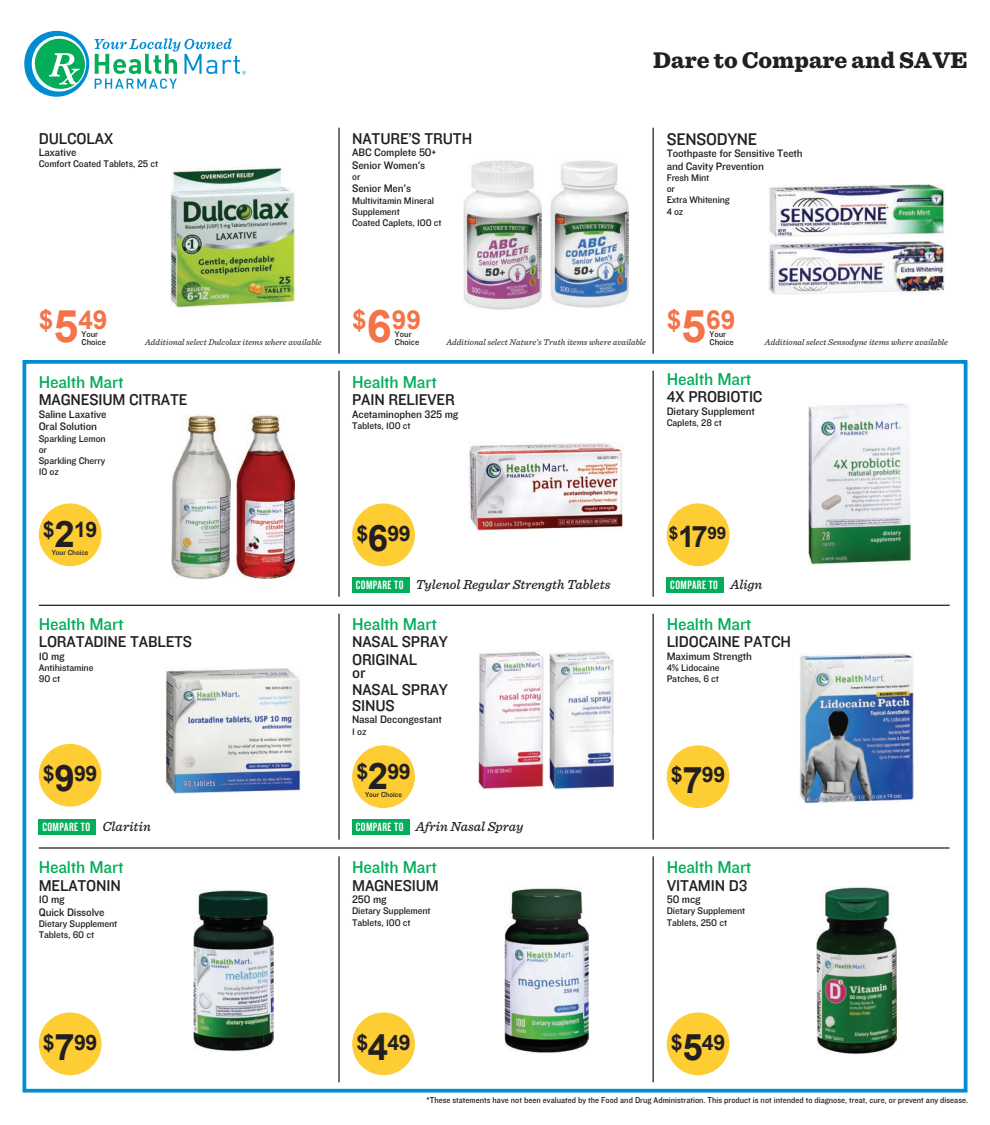
<style>
.page{position:relative;width:990px;height:1125px;background:#fff}
.page>*{position:absolute;margin:0;border:0;box-sizing:border-box;transform-origin:0 0}
.t1{font:700 26.25px "Arial";color:#f37449}
.t2{font:900 23.75px "Sentinel";color:#231f20}
.t3{font:700 21.38px "Arial";letter-spacing:-.02em;color:#231f20}
.t4{font:17.88px "Knockout 31 Junior Middlewt";letter-spacing:-.01em;color:#03ad59}
.t5{font:17.5px "Knockout 31 Junior Middlewt";letter-spacing:-.015em;color:#231f20}
.t6{font:700 17.25px "Arial";color:#231f20}
.t7{font:16.25px/16.2px "Knockout 31 Junior Middlewt";letter-spacing:-.01em;color:#231f20}
.t8{font:italic 500 13.62px "Sentinel";color:#231f20}
.t9{font:12.5px "Knockout 48 Featherweight";letter-spacing:.04em;color:#fff}
.t10{font:11.25px/12.5px "Knockout 31 Junior Middlewt";letter-spacing:-.01em;color:#231f20}
.t11{font:10px/11.2px "Knockout 31 Junior Middlewt";letter-spacing:-.01em;color:#231f20}
.t12{font:italic 8.75px "Sentinel";color:#231f20}
.t13{font:8.75px "Knockout 31 Junior Middlewt";color:#231f20;scale:.96 1}
.t14{font:8.75px/7.5px "Knockout 31 Junior Middlewt";color:#231f20}
.t15{font:7.5px "Knockout 31 Junior Middlewt";color:#231f20}
.s1{font-size:45px}
.s2{font-size:36.62px}
.s3{font-family:"Sentinel";font-weight:500;font-style:italic;font-size:13.62px;color:#231f20}
.s4{font-size:29.62px}
.s5{font-family:"Knockout 48 Featherweight";font-weight:400;font-style:normal;font-size:12.5px;color:#fff}
</style>
<div class="page">
<svg style="left:24px;top:31px;width:222px;height:66px"></svg>
<div style="left:22px;top:360px;width:946px;height:733px;border:4px solid #008dd1"></div>
<hr style="left:39px;top:605px;width:911px;height:1px;background:#231f20">
<hr style="left:39px;top:847px;width:911px;height:2px;background:#231f20">
<img style="left:170px;top:167px;width:124px;height:141px">
<img style="left:172px;top:415px;width:58px;height:165px">
<img style="left:237px;top:415px;width:58px;height:165px">
<img style="left:166px;top:668px;width:135px;height:125px">
<img style="left:194px;top:890px;width:79px;height:161px">
<img style="left:504px;top:888px;width:84px;height:165px">
<img style="left:817px;top:886px;width:80px;height:168px">
<img style="left:464px;top:160px;width:78px;height:150px">
<img style="left:551px;top:161px;width:78px;height:147px">
<img style="left:469px;top:442px;width:154px;height:88px">
<img style="left:809px;top:403px;width:101px;height:161px">
<img style="left:478px;top:651px;width:66px;height:139px">
<img style="left:549px;top:651px;width:65px;height:139px">
<img style="left:799px;top:653px;width:115px;height:151px">
<hr style="left:338px;top:371px;width:2px;height:226px;background:#231f20">
<hr style="left:338px;top:614px;width:2px;height:226px;background:#231f20">
<hr style="left:338px;top:856px;width:2px;height:226px;background:#231f20">
<hr style="left:338px;top:128px;width:2px;height:226px;background:#231f20">
<hr style="left:653px;top:128px;width:1px;height:226px;background:#231f20">
<hr style="left:653px;top:371px;width:1px;height:226px;background:#231f20">
<hr style="left:653px;top:614px;width:1px;height:226px;background:#231f20">
<hr style="left:653px;top:856px;width:1px;height:226px;background:#231f20">
<div style="left:39px;top:819px;width:57px;height:16px;background:#03ad59"></div>
<div style="left:352px;top:577px;width:57px;height:16px;background:#03ad59"></div>
<div style="left:352px;top:819px;width:57px;height:16px;background:#03ad59"></div>
<div style="left:667px;top:577px;width:57px;height:16px;background:#03ad59"></div>
<div style="left:39px;top:744px;width:63px;height:63px;background:#fecd33;border-radius:50%"></div>
<div style="left:39px;top:1012px;width:63px;height:63px;background:#fecd33;border-radius:50%"></div>
<div style="left:352px;top:1012px;width:63px;height:63px;background:#fecd33;border-radius:50%"></div>
<div style="left:667px;top:1012px;width:62px;height:63px;background:#fecd33;border-radius:50%"></div>
<div style="left:352px;top:503px;width:63px;height:63px;background:#fecd33;border-radius:50%"></div>
<div style="left:667px;top:503px;width:62px;height:63px;background:#fecd33;border-radius:50%"></div>
<div style="left:667px;top:745px;width:62px;height:63px;background:#fecd33;border-radius:50%"></div>
<div style="left:39px;top:503px;width:63px;height:63px;background:#fecd33;border-radius:50%"></div>
<div style="left:352px;top:745px;width:63px;height:63px;background:#fecd33;border-radius:50%"></div>
<img style="left:769px;top:184px;width:175px;height:53px">
<img style="left:769px;top:242px;width:175px;height:52px">
<h3 class="t7" style="left:39px;top:129px;width:76px">DULCOLAX</h3>
<p class="t10" style="left:39px;top:145px;width:39px">Laxative</p>
<p class="t11" style="left:39px;top:158px;width:121px">Comfort Coated Tablets, 25 ct</p>
<h3 class="t7" style="left:352px;top:129px;width:122px">NATURE’S TRUTH</h3>
<p class="t10" style="left:352px;top:145px;width:86px">ABC Complete 50+<br>Senior Women's</p>
<p class="t11" style="left:352px;top:170px;width:10px">or</p>
<p class="t10" style="left:352px;top:182px;width:60px">Senior Men's</p>
<p class="t11" style="left:352px;top:194px;width:91px">Multivitamin Mineral<br>Supplement<br>Coated Caplets, 100 ct</p>
<h2 class="t2" style="left:653px;top:41px;width:316px">Dare to Compare and SAVE</h2>
<h3 class="t5" style="left:667px;top:127px;width:92px">SENSODYNE</h3>
<p class="t10" style="left:667px;top:146px;width:138px">Toothpaste for Sensitive Teeth and Cavity Prevention</p>
<p class="t11" style="left:667px;top:171px;width:65px">Fresh Mint<br>or<br>Extra Whitening<br>4 oz</p>
<h1 class="t1" style="left:39px;top:303px;width:70px">$<span class="s1">5</span>49</h1>
<h1 class="t1" style="left:352px;top:303px;width:70px">$<span class="s1">6</span>99</h1>
<h1 class="t1" style="left:667px;top:303px;width:70px">$<span class="s1">5</span>69</h1>
<p class="t14" style="left:82px;top:330px;width:26px">Your<br>Choice</p>
<p class="t12" style="left:765px;top:336px;width:185px">Additional select Sensodyne items where available</p>
<p class="t14" style="left:395px;top:330px;width:26px">Your<br>Choice</p>
<p class="t14" style="left:710px;top:330px;width:26px">Your<br>Choice</p>
<p class="t12" style="left:145px;top:335px;width:178px">Additional select Dulcolax items where available</p>
<p class="t12" style="left:446px;top:335px;width:201px">Additional select Nature’s Truth items where available</p>
<h3 class="t4" style="left:39px;top:370px;width:86px">Health Mart</h3>
<h3 class="t7" style="left:39px;top:391px;width:150px">MAGNESIUM CITRATE</h3>
<p class="t10" style="left:39px;top:407px;width:69px">Saline Laxative<br>Oral Solution</p>
<p class="t11" style="left:39px;top:432px;width:68px">Sparkling Lemon or<br>Sparkling Cherry<br>10 oz</p>
<h3 class="t3" style="left:43px;top:515px;width:56px">$<span class="s2">2</span>19</h3>
<p class="t15" style="left:52px;top:548px;width:38px">Your Choice</p>
<h3 class="t4" style="left:39px;top:612px;width:86px">Health Mart</h3>
<h3 class="t7" style="left:39px;top:633px;width:155px">LORATADINE TABLETS</h3>
<p class="t10" style="left:39px;top:649px;width:27px">10 mg</p>
<p class="t11" style="left:39px;top:662px;width:56px">Antihistamine<br>90 ct</p>
<h3 class="t3" style="left:43px;top:759px;width:56px">$<span class="s2">9</span>99</h3>
<p class="t9" style="left:42px;top:819px;width:110px">COMPARE TO <span class="s3">Claritin</span></p>
<h3 class="t4" style="left:39px;top:855px;width:86px">Health Mart</h3>
<h3 class="t7" style="left:39px;top:876px;width:84px">MELATONIN</h3>
<p class="t10" style="left:39px;top:893px;width:67px">10 mg<br>Quick Dissolve</p>
<p class="t11" style="left:39px;top:917px;width:80px">Dietary Supplement<br>Tablets, 60 ct</p>
<h3 class="t4" style="left:352px;top:370px;width:86px">Health Mart</h3>
<h3 class="t7" style="left:352px;top:391px;width:104px">PAIN RELIEVER</h3>
<p class="t10" style="left:352px;top:407px;width:108px">Acetaminophen 325 mg</p>
<p class="t11" style="left:352px;top:420px;width:60px">Tablets, 100 ct</p>
<h3 class="t4" style="left:667px;top:367px;width:86px">Health Mart</h3>
<h3 class="t7" style="left:667px;top:388px;width:97px">4X PROBIOTIC</h3>
<p class="t10" style="left:667px;top:404px;width:90px">Dietary Supplement</p>
<p class="t11" style="left:667px;top:417px;width:57px">Caplets, 28 ct</p>
<h3 class="t3" style="left:356px;top:519px;width:56px">$<span class="s2">6</span>99</h3>
<h3 class="t6" style="left:669px;top:521px;width:59px">$<span class="s4">17</span>99</h3>
<h3 class="t8" style="left:356px;top:575px;width:256px"><span class="s5">COMPARE TO</span> Tylenol Regular Strength Tablets</h3>
<h3 class="t4" style="left:352px;top:612px;width:86px">Health Mart</h3>
<h3 class="t7" style="left:352px;top:632px;width:97px;line-height:17.5px">NASAL SPRAY<br>ORIGINAL</h3>
<h3 class="t7" style="left:352px;top:664px;width:97px">or<br>NASAL SPRAY<br>SINUS</h3>
<p class="t10" style="left:352px;top:713px;width:91px">Nasal Decongestant</p>
<p class="t11" style="left:352px;top:725px;width:16px">1 oz</p>
<h3 class="t3" style="left:356px;top:757px;width:56px">$<span class="s2">2</span>99</h3>
<p class="t15" style="left:365px;top:789px;width:38px">Your Choice</p>
<h3 class="t8" style="left:356px;top:816px;width:169px"><span class="s5">COMPARE TO</span> Afrin Nasal Spray</h3>
<h3 class="t4" style="left:352px;top:855px;width:86px">Health Mart</h3>
<h3 class="t7" style="left:352px;top:876px;width:88px">MAGNESIUM</h3>
<p class="t10" style="left:352px;top:893px;width:36px">250 mg</p>
<p class="t11" style="left:352px;top:905px;width:80px">Dietary Supplement<br>Tablets, 100 ct</p>
<p class="t9" style="left:670px;top:577px;width:94px">COMPARE TO <span class="s3">Align</span></p>
<h3 class="t4" style="left:667px;top:612px;width:86px">Health Mart</h3>
<h3 class="t7" style="left:667px;top:633px;width:126px">LIDOCAINE PATCH</h3>
<p class="t10" style="left:667px;top:649px;width:87px">Maximum Strength</p>
<p class="t11" style="left:667px;top:662px;width:54px">4% Lidocaine<br>Patches, 6 ct</p>
<h3 class="t3" style="left:671px;top:761px;width:56px">$<span class="s2">7</span>99</h3>
<h3 class="t4" style="left:667px;top:855px;width:86px">Health Mart</h3>
<h3 class="t7" style="left:667px;top:876px;width:82px">VITAMIN D3</h3>
<p class="t10" style="left:667px;top:893px;width:35px">50 mcg</p>
<p class="t11" style="left:667px;top:905px;width:80px">Dietary Supplement<br>Tablets, 250 ct</p>
<h3 class="t3" style="left:43px;top:1028px;width:56px">$<span class="s2">7</span>99</h3>
<h3 class="t3" style="left:356px;top:1028px;width:56px">$<span class="s2">4</span>49</h3>
<h3 class="t3" style="left:671px;top:1028px;width:56px">$<span class="s2">5</span>49</h3>
<p class="t13" style="left:427px;top:1094px;width:566px">*These statements have not been evaluated by the Food and Drug Administration. This product is not intended to diagnose, treat, cure, or prevent any disease.</p>
</div>
